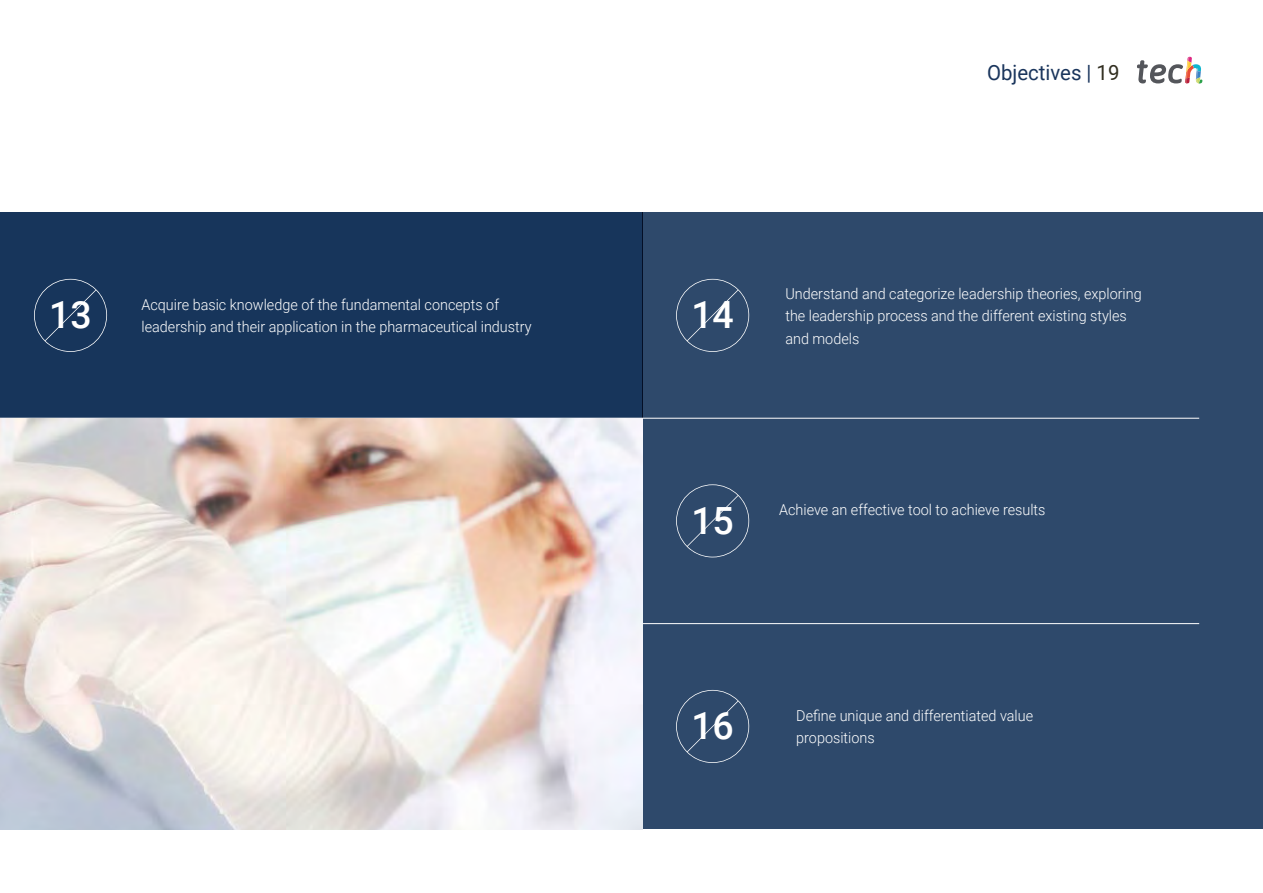
<style>
.page{position:relative;width:1263px;height:893px;background:#fff}
.page>*{position:absolute;margin:0;border:0;box-sizing:border-box;transform-origin:0 0}
.t1{font:500 37.5px "Roboto";color:#fff}
.t2{font:21px "Roboto";color:#1a355c}
.t3{font:300 15px/22.5px "Roboto";color:#fff;scale:.96 1}
.s1{color:#312e20}
</style>
<div class="page">
<div style="left:0;top:213px;width:642px;height:616px;background:#17355b"></div>
<div style="left:642px;top:213px;width:621px;height:616px;background:#2e496b"></div>
<svg style="left:676px;top:279px;width:73px;height:73px"></svg>
<svg style="left:676px;top:484px;width:73px;height:73px"></svg>
<svg style="left:34px;top:279px;width:73px;height:73px"></svg>
<svg style="left:676px;top:690px;width:73px;height:73px"></svg>
<hr style="left:0;top:418px;width:1199px;height:1px;background:#fff">
<hr style="left:0;top:623px;width:1199px;height:1px;background:#fff">
<img style="left:0;top:418px;width:642px;height:411px">
<svg style="left:1137px;top:57px;width:65px;height:27px"></svg>
<h2 class="t2" style="left:987px;top:57px;width:134px">Objectives | <span class="s1">19</span></h2>
<h1 class="t1" style="left:49px;top:288px;width:44px">13</h1>
<p class="t3" style="left:141px;top:293px;width:408px">Acquire basic knowledge of the fundamental concepts of leadership and their application in the pharmaceutical industry</p>
<h1 class="t1" style="left:691px;top:288px;width:44px">14</h1>
<p class="t3" style="left:785px;top:281px;width:373px">Understand and categorize leadership theories, exploring the leadership process and the different existing styles and models</p>
<h1 class="t1" style="left:691px;top:494px;width:44px">15</h1>
<p class="t3" style="left:779px;top:498px;width:279px">Achieve an effective tool to achieve results</p>
<h1 class="t1" style="left:691px;top:699px;width:44px">16</h1>
<p class="t3" style="left:796px;top:703px;width:248px">Define unique and differentiated value</p>
<p class="t3" style="left:796px;top:726px;width:83px">propositions</p>
</div>
